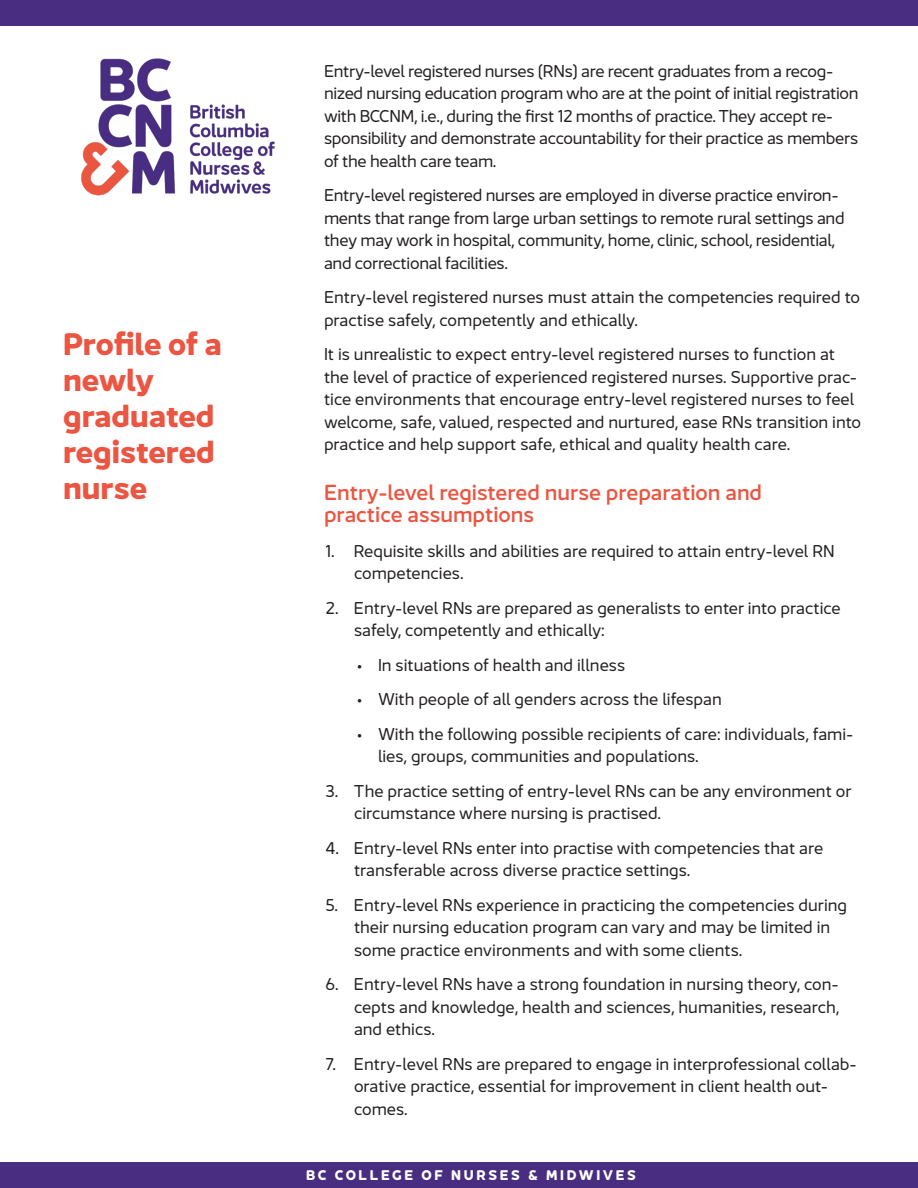
<style>
.page{position:relative;width:918px;height:1188px;background:#fff}
.page>*{position:absolute;margin:0;border:0;box-sizing:border-box;transform-origin:0 0}
.t1{font:700 30px/36px "Jano Sans Pro";color:#ec5541}
.subheader{font:500 21px/22.5px "Jano Sans Pro";color:#ec5541}
.Numbered_list{font:16.5px/22.5px "Jano Sans Pro";color:#231f20}
.body{font:16.5px/22.5px "Jano Sans Pro";letter-spacing:-.02em;color:#231f20}
.body-2{font:16.5px/22.5px "Jano Sans Pro";color:#231f20}
.Bulleted_list_bccnp{font:16.5px/22.5px "Jano Sans Pro";color:#231f20}
.t2{font:700 13.5px "Jano Sans Pro";letter-spacing:.2em;color:#fff}
</style>
<div class="page">
<div style="left:0;top:1163px;width:918px;height:25px;background:#492d80"></div>
<div style="left:0;top:0;width:918px;height:25px;background:#492d80"></div>
<img style="left:45px;top:25px;width:265px;height:171px">
<p class="t1" style="left:63px;top:323px;width:160px">Profile of a newly graduated registered nurse</p>
<p class="body" style="left:324px;top:58px;width:536px">Entry-level registered nurses (RNs) are recent graduates from a recog&shy;nized nursing education program who are at the point of initial registration with BCCNM, i.e., during the first 12 months of practice. They accept re&shy;sponsibility and demonstrate accountability for their practice as members of the health care team.</p>
<p class="body" style="left:324px;top:183px;width:522px">Entry-level registered nurses are employed in diverse practice environ&shy;ments that range from large urban settings to remote rural settings and they may work in hospital, community, home, clinic, school, residential, and correctional facilities.</p>
<p class="body-2" style="left:324px;top:285px;width:538px">Entry-level registered nurses must attain the competencies required to practise safely, competently and ethically.</p>
<p class="body-2" style="left:324px;top:342px;width:539px">It is unrealistic to expect entry-level registered nurses to function at the level of practice of experienced registered nurses. Supportive prac&shy;tice environments that encourage entry-level registered nurses to feel welcome, safe, valued, respected and nurtured, ease RNs transition into practice and help support safe, ethical and quality health care.</p>
<p class="subheader" style="left:324px;top:479px;width:440px">Entry-level registered nurse preparation and practice assumptions</p>
<p class="Numbered_list" style="left:354px;top:538px;width:482px;text-indent:-28px">1. Requisite skills and abilities are required to attain entry-level RN competencies.</p>
<p class="Numbered_list" style="left:354px;top:595px;width:488px;text-indent:-28px">2. Entry-level RNs are prepared as generalists to enter into practice safely, competently and ethically:</p>
<p class="Bulleted_list_bccnp" style="left:357px;top:652px;width:270px">• In situations of health and illness</p>
<p class="Bulleted_list_bccnp" style="left:357px;top:687px;width:366px">• With people of all genders across the lifespan</p>
<p class="Bulleted_list_bccnp" style="left:378px;top:721px;width:477px;text-indent:-21px">• With the following possible recipients of care: individuals, fami&shy;lies, groups, communities and populations.</p>
<p class="Numbered_list" style="left:354px;top:778px;width:499px;text-indent:-28px">3. The practice setting of entry-level RNs can be any environment or circumstance where nursing is practised.</p>
<p class="Numbered_list" style="left:354px;top:835px;width:471px;text-indent:-28px">4. Entry-level RNs enter into practise with competencies that are transferable across diverse practice settings.</p>
<p class="Numbered_list" style="left:354px;top:892px;width:495px;text-indent:-28px">5. Entry-level RNs experience in practicing the competencies during their nursing education program can vary and may be limited in some practice environments and with some clients.</p>
<p class="Numbered_list" style="left:354px;top:972px;width:487px;text-align:justify;text-indent:-28px">6. Entry-level RNs have a strong foundation in nursing theory, con&shy;cepts and knowledge, health and sciences, humanities, research, and ethics.</p>
<p class="Numbered_list" style="left:354px;top:1051px;width:504px;text-indent:-28px">7. Entry-level RNs are prepared to engage in interprofessional collab&shy;orative practice, essential for improvement in client health out&shy;comes.</p>
<p class="t2" style="left:306px;top:1163px;width:331px">BC COLLEGE OF NURSES &amp; MIDWIVES</p>
</div>
